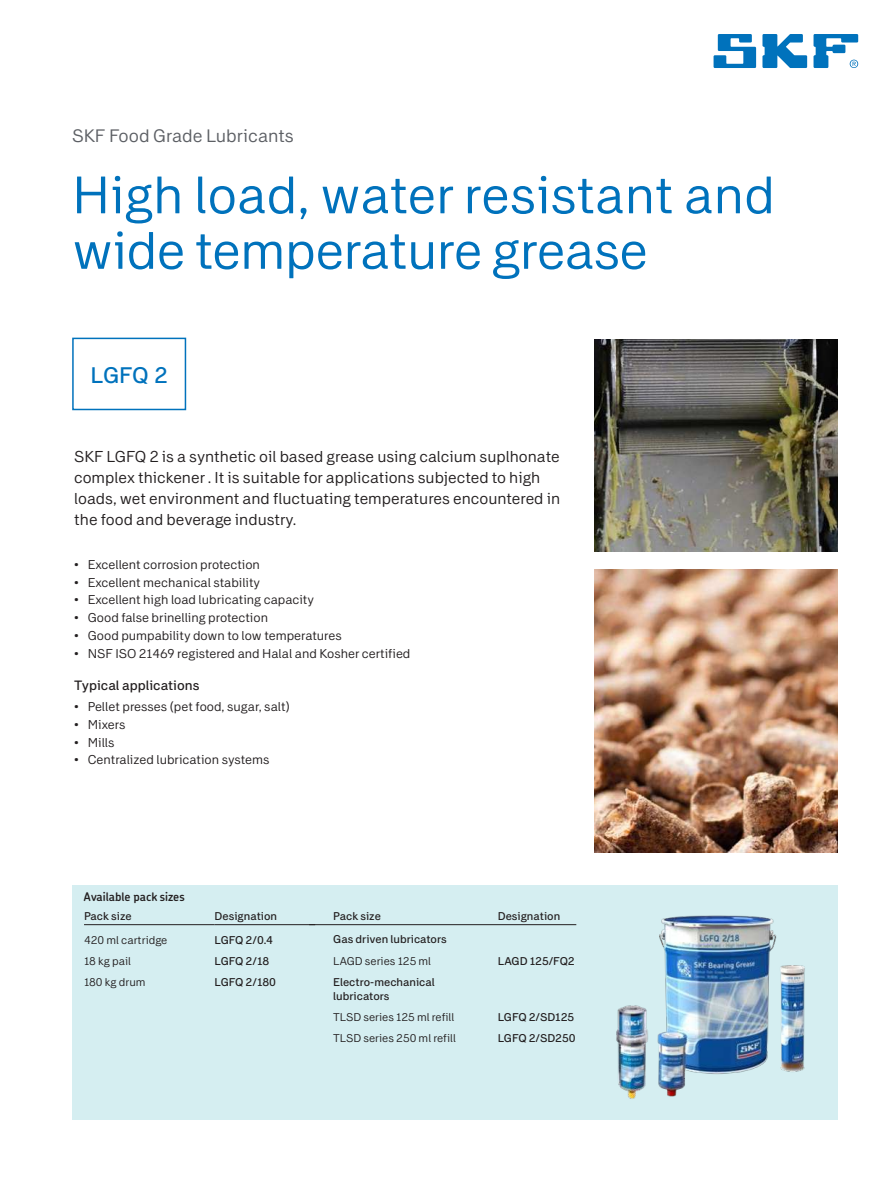
<style>
.page{position:relative;width:893px;height:1191px;background:#fff}
.page>*{position:absolute;margin:0;border:0;box-sizing:border-box;transform-origin:0 0}
.t1{font:52.5px/55.5px "SKF Sans";letter-spacing:-.01em;color:#0072bc}
.t2{font:500 22.5px "SKF Sans";color:#0072bc}
.t3{font:18px "SKF Sans";color:#5c5f64}
.t4{font:15.75px/21px "SKF Sans";color:#231f20}
.t5{font:500 13.5px "SKF Sans";color:#231f20}
.t6{font:12.75px "SKF Sans";color:#231f20}
.t7{font:600 12px "SKF Chevin OT";color:#231f20}
.t8{font:500 11.25px/13.5px "SKF Sans";color:#231f20}
.t9{font:11.25px "SKF Sans";color:#231f20}
</style>
<div class="page">
<svg style="left:713px;top:34px;width:43px;height:34px"></svg>
<svg style="left:762px;top:34px;width:45px;height:34px"></svg>
<svg style="left:813px;top:34px;width:45px;height:34px"></svg>
<div style="left:72px;top:338px;width:114px;height:72px;border:1px solid #0072bc"></div>
<div style="left:72px;top:885px;width:765px;height:235px;background:#d5eef1"></div>
<img style="left:594px;top:570px;width:243px;height:282px">
<img style="left:594px;top:339px;width:243px;height:212px">
<img style="left:575px;top:915px;width:230px;height:184px">
<hr style="left:84px;top:924px;width:131px;height:1px;background:#231f20">
<hr style="left:215px;top:924px;width:100px;height:1px;background:#231f20">
<hr style="left:309px;top:924px;width:267px;height:1px;background:#231f20">
<h3 class="t3" style="left:72px;top:129px;width:223px">SKF Food Grade Lubricants</h3>
<h1 class="t1" style="left:72px;top:171px;width:704px">High load, water resistant and wide temperature grease</h1>
<h2 class="t2" style="left:91px;top:366px;width:79px">LGFQ 2</h2>
<p class="t4" style="left:74px;top:447px;width:487px">SKF LGFQ 2 is a synthetic oil based grease using calcium suplhonate complex thickener . It is suitable for applications subjected to high loads, wet environment and fluctuating temperatures encountered in the food and beverage industry.</p>
<p class="t6" style="left:74px;top:559px;width:187px">• Excellent corrosion protection</p>
<p class="t6" style="left:74px;top:577px;width:187px">• Excellent mechanical stability</p>
<p class="t6" style="left:74px;top:595px;width:241px">• Excellent high load lubricating capacity</p>
<p class="t6" style="left:74px;top:612px;width:195px">• Good false brinelling protection</p>
<p class="t6" style="left:74px;top:630px;width:269px">• Good pumpability down to low temperatures</p>
<p class="t6" style="left:74px;top:648px;width:338px">• NSF ISO 21469 registered and Halal and Kosher certified</p>
<p class="t5" style="left:74px;top:680px;width:127px">Typical applications</p>
<p class="t6" style="left:74px;top:701px;width:217px">• Pellet presses (pet food, sugar, salt)</p>
<p class="t6" style="left:74px;top:719px;width:53px">• Mixers</p>
<p class="t6" style="left:74px;top:737px;width:42px">• Mills</p>
<p class="t6" style="left:74px;top:755px;width:197px">• Centralized lubrication systems</p>
<p class="t7" style="left:84px;top:891px;width:102px">Available pack sizes</p>
<p class="t8" style="left:84px;top:910px;width:49px">Pack size</p>
<p class="t8" style="left:215px;top:910px;width:64px">Designation</p>
<p class="t9" style="left:84px;top:935px;width:85px">420 ml cartridge</p>
<p class="t8" style="left:215px;top:934px;width:60px">LGFQ 2/0.4</p>
<p class="t9" style="left:84px;top:957px;width:49px">18 kg pail</p>
<p class="t8" style="left:215px;top:955px;width:56px">LGFQ 2/18</p>
<p class="t9" style="left:84px;top:978px;width:63px">180 kg drum</p>
<p class="t8" style="left:215px;top:977px;width:63px">LGFQ 2/180</p>
<p class="t8" style="left:333px;top:910px;width:49px">Pack size</p>
<p class="t8" style="left:497px;top:910px;width:64px">Designation</p>
<p class="t8" style="left:333px;top:934px;width:115px">Gas driven lubricators</p>
<p class="t9" style="left:333px;top:956px;width:99px">LAGD series 125 ml</p>
<p class="t8" style="left:497px;top:955px;width:79px">LAGD 125/FQ2</p>
<p class="t8" style="left:333px;top:976px;width:103px">Electro-mechanical lubricators</p>
<p class="t9" style="left:333px;top:1012px;width:123px">TLSD series 125 ml refill</p>
<p class="t8" style="left:497px;top:1011px;width:78px">LGFQ 2/SD125</p>
<p class="t9" style="left:333px;top:1034px;width:124px">TLSD series 250 ml refill</p>
<p class="t8" style="left:497px;top:1032px;width:79px">LGFQ 2/SD250</p>
</div>
